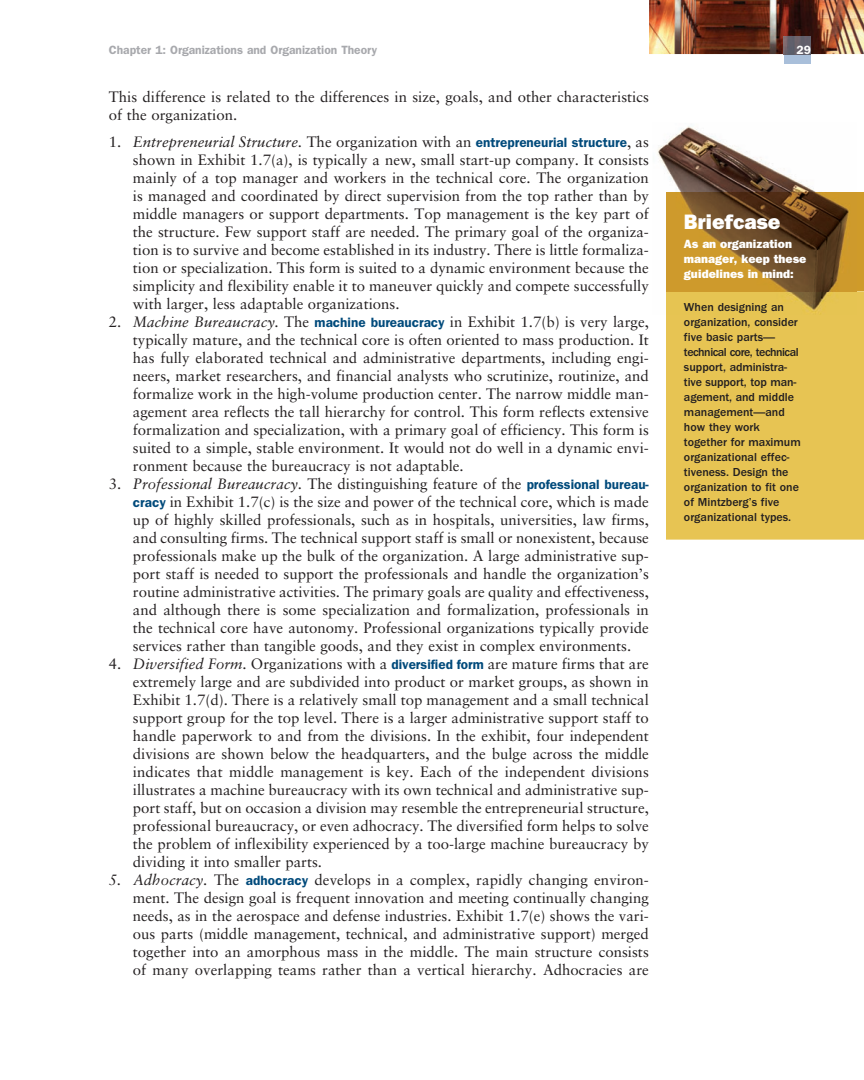
<style>
.page{position:relative;width:864px;height:1080px;background:#fff}
.page>*{position:absolute;margin:0;border:0;box-sizing:border-box;transform-origin:0 0}
.t1{font:21px "ITC Franklin Gothic Std Hvy";color:#fff}
.t2{font:15px/18px "Sabon LT Std";color:#231f20;text-align:justify}
.t3{font:500 12px/15px "ITC Franklin Gothic Std";color:#231f20}
.t4{font:12px/15px "ITC Franklin Gothic Std Hvy";color:#fff}
.t5{font:600 12px "ITC Franklin Gothic Std";color:#a8a9ad}
.t6{font:600 12px "ITC Franklin Gothic Std";color:#fff}
.s1{font-style:italic}
.s2{font-family:"ITC Franklin Gothic Std";font-weight:600;font-size:13.5px;color:#004a7b}
</style>
<div class="page">
<img style="left:649px;top:0;width:215px;height:54px">
<div style="left:784px;top:54px;width:27px;height:10px;background:#a9bfda"></div>
<img style="left:784px;top:37px;width:27px;height:17px">
<img style="left:658px;top:126px;width:199px;height:67px">
<div style="left:666px;top:291px;width:198px;height:249px;background:#e7c453"></div>
<img style="left:666px;top:193px;width:191px;height:122px">
<div style="left:857px;top:193px;width:7px;height:98px;background:#cf9b2a"></div>
<p class="t5" style="left:109px;top:46px;width:270px">Chapter 1: Organizations and Organization Theory</p>
<p class="t6" style="left:797px;top:46px;width:16px">29</p>
<p class="t2" style="left:109px;top:90px;width:542px">This difference is related to the differences in size, goals, and other characteristics of the organization.</p>
<p class="t2" style="left:133px;top:135px;width:518px;text-indent:-24px">1. <span class="s1">Entrepreneurial Structure.</span> The organization with an <span class="s2">entrepreneurial structure</span>, as shown in Exhibit 1.7(a), is typically a new, small start-up company. It consists mainly of a top manager and workers in the technical core. The organization is managed and coordinated by direct supervision from the top rather than by middle managers or support departments. Top management is the key part of the structure. Few support staff are needed. The primary goal of the organiza&shy;tion is to survive and become established in its industry. There is little formaliza&shy;tion or specialization. This form is suited to a dynamic environment because the simplicity and flexibility enable it to maneuver quickly and compete successfully with larger, less adaptable organizations.</p>
<p class="t2" style="left:133px;top:315px;width:518px;text-indent:-24px">2. <span class="s1">Machine Bureaucracy.</span> The <span class="s2">machine bureaucracy</span> in Exhibit 1.7(b) is very large, typically mature, and the technical core is often oriented to mass production. It has fully elaborated technical and administrative departments, including engi&shy;neers, market researchers, and financial analysts who scrutinize, routinize, and formalize work in the high-volume production center. The narrow middle man&shy;agement area reflects the tall hierarchy for control. This form reflects extensive formalization and specialization, with a primary goal of efficiency. This form is suited to a simple, stable environment. It would not do well in a dynamic envi&shy;ronment because the bureaucracy is not adaptable.</p>
<p class="t2" style="left:133px;top:477px;width:518px;text-indent:-24px">3. <span class="s1">Professional Bureaucracy.</span> The distinguishing feature of the <span class="s2">professional bureau&shy;cracy</span> in Exhibit 1.7(c) is the size and power of the technical core, which is made up of highly skilled professionals, such as in hospitals, universities, law firms, and consulting firms. The technical support staff is small or nonexistent, because professionals make up the bulk of the organization. A large administrative sup&shy;port staff is needed to support the professionals and handle the organization’s routine administrative activities. The primary goals are quality and effectiveness, and although there is some specialization and formalization, professionals in the technical core have autonomy. Professional organizations typically provide services rather than tangible goods, and they exist in complex environments.</p>
<p class="t2" style="left:133px;top:657px;width:518px;text-indent:-24px">4. <span class="s1">Diversified Form.</span> Organizations with a <span class="s2">diversified form</span> are mature firms that are extremely large and are subdivided into product or market groups, as shown in Exhibit 1.7(d). There is a relatively small top management and a small technical support group for the top level. There is a larger administrative support staff to handle paperwork to and from the divisions. In the exhibit, four independent divisions are shown below the headquarters, and the bulge across the middle indicates that middle management is key. Each of the independent divisions illustrates a machine bureaucracy with its own technical and administrative sup&shy;port staff, but on occasion a division may resemble the entrepreneurial structure, professional bureaucracy, or even adhocracy. The diversified form helps to solve the problem of inflexibility experienced by a too-large machine bureaucracy by dividing it into smaller parts.</p>
<p class="t2" style="left:133px;top:873px;width:518px;text-indent:-24px"><span class="s1">5. Adhocracy.</span> The <span class="s2">adhocracy</span> develops in a complex, rapidly changing environ&shy;ment. The design goal is frequent innovation and meeting continually changing needs, as in the aerospace and defense industries. Exhibit 1.7(e) shows the vari&shy;ous parts (middle management, technical, and administrative support) merged together into an amorphous mass in the middle. The main structure consists of many overlapping teams rather than a vertical hierarchy. Adhocracies are</p>
<p class="t1" style="left:684px;top:214px;width:98px">Briefcase</p>
<p class="t4" style="left:684px;top:238px;width:124px">As an organization manager, keep these guidelines in mind:</p>
<p class="t3" style="left:684px;top:301px;width:118px">When designing an organization, consider five basic parts— technical core, technical support, administra&shy;tive support, top man&shy;agement, and middle management—and how they work together for maximum organizational effec&shy;tiveness. Design the organization to fit one of Mintzberg’s five organizational types.</p>
</div>
